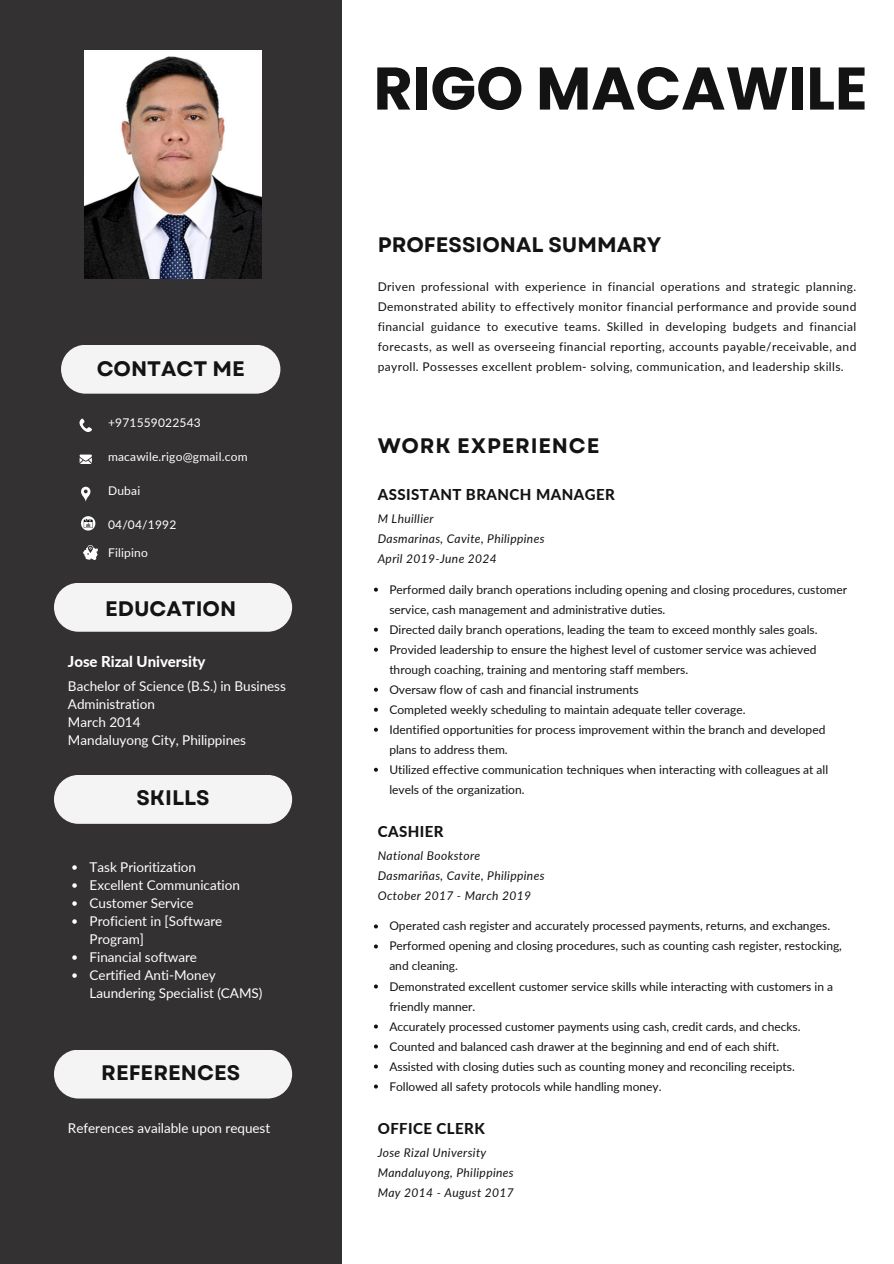
<style>
.page{position:relative;width:894px;height:1264px;background:#fff}
.page>*{position:absolute;margin:0;border:0;box-sizing:border-box;transform-origin:0 0}
.t1{font:700 60px "Poppins";color:#131313}
.t2{font:700 21px "Garet";color:#131313}
.t3{font:700 21px "Garet";letter-spacing:.035em;color:#131313}
.t4{font:800 15px "Lato";letter-spacing:.03em;color:#131313}
.t5{font:800 15px "Lato";letter-spacing:-.005em;color:#fff}
.t6{font:13.5px/18px "Lato";letter-spacing:-.005em;color:#fff}
.t7{font:12px/20px "Lato";color:#131313}
.t8{font:italic 12px "Lato";letter-spacing:.03em;color:#131313}
.t9{font:12px "Lato";letter-spacing:.015em;color:#fff}
</style>
<div class="page">
<div style="left:0;top:0;width:341px;height:1263px;background:#333132"></div>
<svg style="left:79px;top:418px;width:13px;height:14px"></svg>
<svg style="left:80px;top:454px;width:12px;height:10px"></svg>
<svg style="left:81px;top:486px;width:9px;height:16px"></svg>
<div style="left:61px;top:345px;width:219px;height:48px;background:#f4f4f4;border-radius:24px"></div>
<div style="left:54px;top:583px;width:238px;height:48px;background:#f4f4f4;border-radius:24px"></div>
<svg style="left:81px;top:516px;width:14px;height:14px"></svg>
<svg style="left:83px;top:545px;width:15px;height:14px"></svg>
<div style="left:54px;top:775px;width:238px;height:48px;background:#f4f4f4;border-radius:24px"></div>
<div style="left:54px;top:1049px;width:238px;height:49px;background:#f4f4f4;border-radius:24px"></div>
<img style="left:85px;top:51px;width:176px;height:227px">
<svg style="left:374px;top:587px;width:4px;height:4px"></svg>
<svg style="left:374px;top:627px;width:4px;height:4px"></svg>
<svg style="left:374px;top:647px;width:4px;height:4px"></svg>
<svg style="left:374px;top:687px;width:4px;height:4px"></svg>
<svg style="left:374px;top:707px;width:4px;height:4px"></svg>
<svg style="left:374px;top:727px;width:4px;height:4px"></svg>
<svg style="left:374px;top:767px;width:4px;height:4px"></svg>
<svg style="left:72px;top:865px;width:5px;height:4px"></svg>
<svg style="left:72px;top:883px;width:5px;height:4px"></svg>
<svg style="left:72px;top:901px;width:5px;height:4px"></svg>
<svg style="left:72px;top:919px;width:5px;height:4px"></svg>
<svg style="left:72px;top:955px;width:5px;height:4px"></svg>
<svg style="left:72px;top:973px;width:5px;height:4px"></svg>
<svg style="left:374px;top:924px;width:4px;height:4px"></svg>
<svg style="left:374px;top:944px;width:4px;height:4px"></svg>
<svg style="left:374px;top:984px;width:4px;height:4px"></svg>
<svg style="left:374px;top:1024px;width:4px;height:4px"></svg>
<svg style="left:374px;top:1044px;width:4px;height:4px"></svg>
<svg style="left:374px;top:1064px;width:4px;height:4px"></svg>
<svg style="left:374px;top:1084px;width:4px;height:4px"></svg>
<p class="t2" style="left:97px;top:353px;width:149px">CONTACT ME</p>
<p class="t9" style="left:108px;top:415px;width:94px">+971559022543</p>
<p class="t9" style="left:108px;top:449px;width:141px">macawile.rigo@gmail.com</p>
<p class="t9" style="left:108px;top:483px;width:34px">Dubai</p>
<p class="t9" style="left:108px;top:516px;width:70px">04/04/1992</p>
<p class="t9" style="left:108px;top:545px;width:41px">Filipino</p>
<h2 class="t2" style="left:105px;top:593px;width:133px">EDUCATION</h2>
<p class="t5" style="left:68px;top:652px;width:139px">Jose Rizal University</p>
<p class="t6" style="left:68px;top:677px;width:219px">Bachelor of Science (B.S.) in Business<br>Administration<br>March 2014<br>Mandaluyong City, Philippines</p>
<p class="t2" style="left:136px;top:782px;width:75px">SKILLS</p>
<h5 class="t6" style="left:90px;top:857px;width:108px">Task Prioritization</h5>
<h5 class="t6" style="left:90px;top:875px;width:152px">Excellent Communication</h5>
<h1 class="t6" style="left:90px;top:893px;width:106px">Customer Service</h1>
<h2 class="t6" style="left:90px;top:911px;width:134px">Proficient in [Software<br>Program]</h2>
<p class="t6" style="left:90px;top:947px;width:109px">Financial software</p>
<h2 class="t6" style="left:90px;top:965px;width:174px">Certified Anti-Money<br>Laundering Specialist (CAMS)</h2>
<p class="t2" style="left:101px;top:1057px;width:140px">REFERENCES</p>
<p class="t6" style="left:68px;top:1118px;width:204px">References available upon request</p>
<h2 class="t1" style="left:373px;top:47px;width:495px">RIGO MACAWILE</h2>
<p class="t2" style="left:377px;top:229px;width:285px">PROFESSIONAL SUMMARY</p>
<h4 class="t7" style="left:377px;top:276px;width:480px;text-align:justify">Driven professional with experience in financial operations and strategic planning.<br>Demonstrated ability to effectively monitor financial performance and provide sound financial guidance to executive teams. Skilled in developing budgets and financial forecasts, as well as overseeing financial reporting, accounts payable/receivable, and payroll. Possesses excellent problem- solving, communication, and leadership skills.</h4>
<h2 class="t3" style="left:377px;top:430px;width:223px">WORK EXPERIENCE</h2>
<p class="t4" style="left:377px;top:485px;width:238px">ASSISTANT BRANCH MANAGER</p>
<p class="t8" style="left:377px;top:511px;width:57px">M Lhuillier</p>
<p class="t8" style="left:377px;top:531px;width:168px">Dasmarinas, Cavite, Philippines</p>
<p class="t8" style="left:377px;top:551px;width:121px">April 2019-June 2024</p>
<p class="t7" style="left:389px;top:579px;width:459px">Performed daily branch operations including opening and closing procedures, customer service, cash management and administrative duties.</p>
<p class="t7" style="left:389px;top:619px;width:429px">Directed daily branch operations, leading the team to exceed monthly sales goals.</p>
<p class="t7" style="left:389px;top:639px;width:428px">Provided leadership to ensure the highest level of customer service was achieved through coaching, training and mentoring staff members.</p>
<p class="t7" style="left:389px;top:679px;width:251px">Oversaw flow of cash and financial instruments</p>
<p class="t7" style="left:389px;top:699px;width:357px">Completed weekly scheduling to maintain adequate teller coverage.</p>
<p class="t7" style="left:389px;top:719px;width:437px">Identified opportunities for process improvement within the branch and developed plans to address them.</p>
<h2 class="t7" style="left:389px;top:759px;width:440px">Utilized effective communication techniques when interacting with colleagues at all levels of the organization.</h2>
<p class="t4" style="left:377px;top:822px;width:67px">CASHIER</p>
<p class="t8" style="left:377px;top:847px;width:104px">National Bookstore</p>
<p class="t8" style="left:377px;top:867px;width:168px">Dasmariñas, Cavite, Philippines</p>
<p class="t8" style="left:377px;top:887px;width:155px">October 2017 - March 2019</p>
<p class="t7" style="left:389px;top:915px;width:442px">Operated cash register and accurately processed payments, returns, and exchanges.</p>
<p class="t7" style="left:389px;top:935px;width:454px">Performed opening and closing procedures, such as counting cash register, restocking, and cleaning.</p>
<p class="t7" style="left:389px;top:975px;width:445px">Demonstrated excellent customer service skills while interacting with customers in a friendly manner.</p>
<p class="t7" style="left:389px;top:1015px;width:412px">Accurately processed customer payments using cash, credit cards, and checks.</p>
<p class="t7" style="left:389px;top:1035px;width:391px">Counted and balanced cash drawer at the beginning and end of each shift.</p>
<p class="t7" style="left:389px;top:1055px;width:407px">Assisted with closing duties such as counting money and reconciling receipts.</p>
<p class="t7" style="left:389px;top:1075px;width:273px">Followed all safety protocols while handling money.</p>
<p class="t4" style="left:377px;top:1118px;width:109px">OFFICE CLERK</p>
<p class="t8" style="left:377px;top:1144px;width:110px">Jose Rizal University</p>
<p class="t8" style="left:377px;top:1164px;width:137px">Mandaluyong, Philippines</p>
<p class="t8" style="left:377px;top:1184px;width:138px">May 2014 - August 2017</p>
</div>
